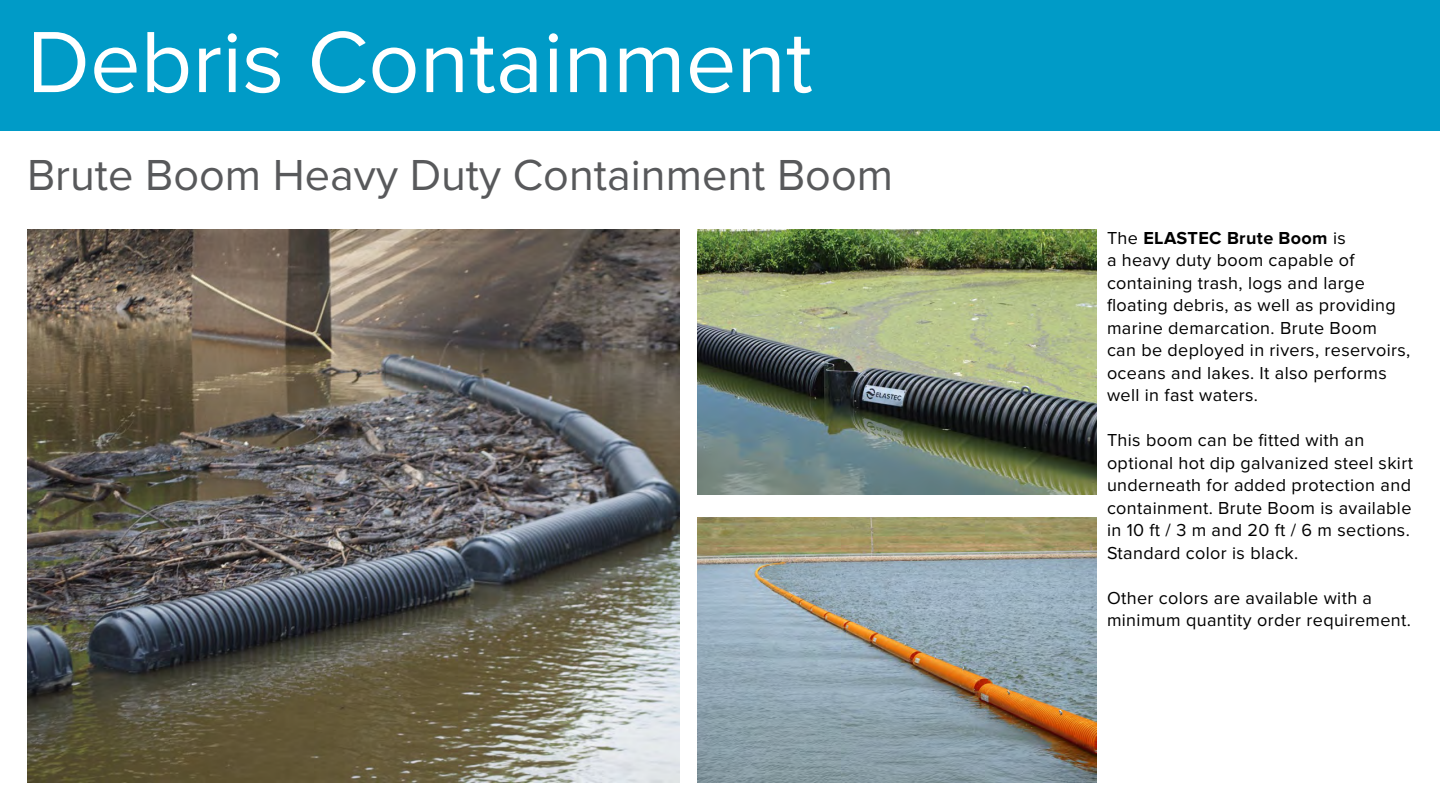
<style>
.page{position:relative;width:1440px;height:810px;background:#fff}
.page>*{position:absolute;margin:0;border:0;box-sizing:border-box;transform-origin:0 0}
.t1{font:90px "Proxima Nova";color:#fff}
.t2{font:45px "Proxima Nova";color:#58595b}
.t3{font:18px/22.5px "Proxima Nova";letter-spacing:.02em;color:#000}
.s1{font-weight:700}
</style>
<div class="page">
<div style="left:0;top:0;width:1440px;height:130px;background:#009bc7"></div>
<img style="left:27px;top:230px;width:653px;height:553px">
<img style="left:698px;top:230px;width:398px;height:265px">
<img style="left:698px;top:518px;width:398px;height:265px">
<h1 class="t1" style="left:27px;top:10px;width:787px">Debris Containment</h1>
<h2 class="t2" style="left:27px;top:149px;width:868px">Brute Boom Heavy Duty Containment Boom</h2>
<p class="t3" style="left:1107px;top:227px;width:305px">The <span class="s1">ELASTEC Brute Boom</span> is<br>a heavy duty boom capable of containing trash, logs and large floating debris, as well as providing marine demarcation. Brute Boom can be deployed in rivers, reservoirs, oceans and lakes. It also performs well in fast waters.</p>
<p class="t3" style="left:1107px;top:430px;width:307px">This boom can be fitted with an optional hot dip galvanized steel skirt underneath for added protection and containment. Brute Boom is available in 10 ft / 3 m and 20 ft / 6 m sections.<br>Standard color is black.</p>
<p class="t3" style="left:1107px;top:587px;width:305px">Other colors are available with a minimum quantity order requirement.</p>
</div>
